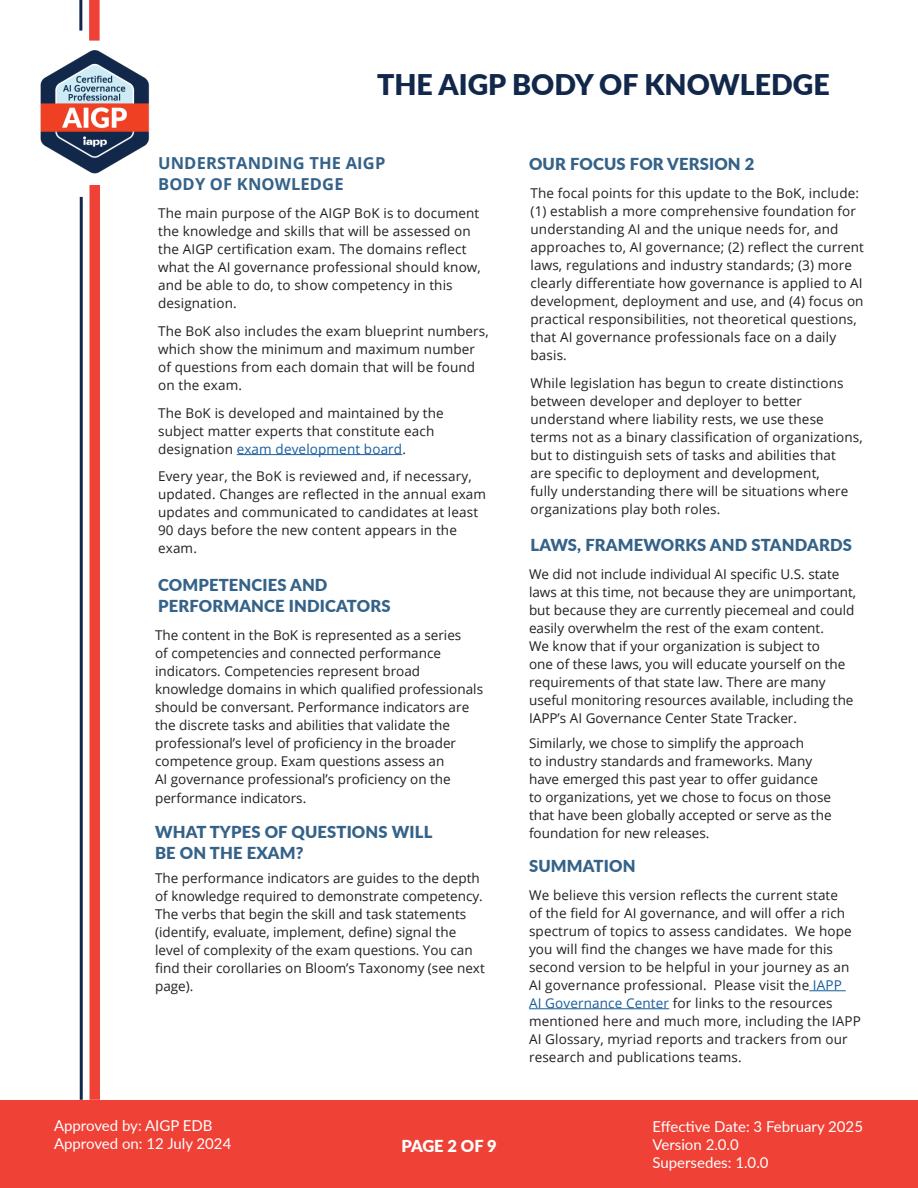
<style>
.page{position:relative;width:918px;height:1188px;background:#fff}
.page>*{position:absolute;margin:0;border:0;box-sizing:border-box;transform-origin:0 0}
.t1{font:900 28.5px "Lato";color:#12284b}
.bulleted_list{font:900 16.5px/21px "Lato";letter-spacing:.01em;color:#356288}
.bulleted_list-2{font:700 16.5px/21px "Open Sans";letter-spacing:.01em;color:#356288}
.t2{font:900 16.5px "Lato";letter-spacing:-.01em;color:#fff}
.t3{font:15px/18px "Lato";color:#fff}
.bulleted_list-3{font:13.5px/18px "Open Sans";letter-spacing:.01em;color:#231f20}
.s1{color:#175d9e}
</style>
<div class="page">
<div style="left:0;top:1100px;width:918px;height:88px;background:#ef4136"></div>
<div style="left:89px;top:0;width:11px;height:41px;background:#ef4136"></div>
<hr style="left:79px;top:0;width:3px;height:31px;background:#12284b">
<div style="left:89px;top:185px;width:11px;height:915px;background:#ef4136"></div>
<hr style="left:80px;top:197px;width:3px;height:903px;background:#12284b">
<img style="left:40px;top:50px;width:110px;height:124px">
<hr style="left:237px;top:454px;width:165px;height:1px;background:#175d9e">
<hr style="left:809px;top:990px;width:37px;height:1px;background:#175d9e">
<hr style="left:529px;top:1008px;width:140px;height:1px;background:#175d9e">
<p class="t1" style="left:377px;top:63px;width:454px">THE AIGP BODY OF KNOWLEDGE</p>
<p class="bulleted_list-2" style="left:158px;top:152px;width:229px">UNDERSTANDING THE AIGP<br>BODY OF KNOWLEDGE</p>
<p class="bulleted_list-3" style="left:158px;top:204px;width:324px">The main purpose of the AIGP BoK is to document the knowledge and skills that will be assessed on the AIGP certification exam. The domains reflect what the AI governance professional should know, and be able to do, to show competency in this designation.</p>
<p class="bulleted_list-3" style="left:158px;top:322px;width:332px">The BoK also includes the exam blueprint numbers, which show the minimum and maximum number of questions from each domain that will be found on the exam.</p>
<p class="bulleted_list-3" style="left:158px;top:403px;width:287px">The BoK is developed and maintained by the subject matter experts that constitute each designation <span class="s1">exam development board</span>.</p>
<p class="bulleted_list-3" style="left:158px;top:467px;width:330px">Every year, the BoK is reviewed and, if necessary, updated. Changes are reflected in the annual exam updates and communicated to candidates at least 90 days before the new content appears in the exam.</p>
<p class="bulleted_list" style="left:158px;top:574px;width:234px">COMPETENCIES AND<br>PERFORMANCE INDICATORS</p>
<p class="bulleted_list-3" style="left:155px;top:625px;width:330px">The content in the BoK is represented as a series<br>of competencies and connected performance indicators. Competencies represent broad knowledge domains in which qualified professionals should be conversant. Performance indicators are the discrete tasks and abilities that validate the professional’s level of proficiency in the broader competence group. Exam questions assess an<br>AI governance professional’s proficiency on the</p>
<p class="bulleted_list-3" style="left:155px;top:789px;width:153px">performance indicators.</p>
<p class="bulleted_list" style="left:155px;top:820px;width:279px">WHAT TYPES OF QUESTIONS WILL<br>BE ON THE EXAM?</p>
<p class="bulleted_list-3" style="left:155px;top:869px;width:331px">The performance indicators are guides to the depth of knowledge required to demonstrate competency.<br>The verbs that begin the skill and task statements (identify, evaluate, implement, define) signal the level of complexity of the exam questions. You can find their corollaries on Bloom’s Taxonomy (see next page).</p>
<p class="bulleted_list" style="left:529px;top:153px;width:227px">OUR FOCUS FOR VERSION 2</p>
<p class="bulleted_list-3" style="left:531px;top:184px;width:335px">The focal points for this update to the BoK, include: (1) establish a more comprehensive foundation for understanding AI and the unique needs for, and approaches to, AI governance; (2) reflect the current laws, regulations and industry standards; (3) more clearly differentiate how governance is applied to AI development, deployment and use, and (4) focus on practical responsibilities, not theoretical questions, that AI governance professionals face on a daily basis.</p>
<p class="bulleted_list-3" style="left:531px;top:373px;width:334px">While legislation has begun to create distinctions between developer and deployer to better understand where liability rests, we use these terms not as a binary classification of organizations, but to distinguish sets of tasks and abilities that<br>are specific to deployment and development,<br>fully understanding there will be situations where organizations play both roles.</p>
<p class="bulleted_list" style="left:531px;top:534px;width:323px">LAWS, FRAMEWORKS AND STANDARDS</p>
<p class="bulleted_list-3" style="left:529px;top:565px;width:329px">We did not include individual AI specific U.S. state laws at this time, not because they are unimportant, but because they are currently piecemeal and could easily overwhelm the rest of the exam content.<br>We know that if your organization is subject to<br>one of these laws, you will educate yourself on the requirements of that state law. There are many useful monitoring resources available, including the IAPP’s AI Governance Center State Tracker.</p>
<p class="bulleted_list-3" style="left:529px;top:733px;width:304px">Similarly, we chose to simplify the approach<br>to industry standards and frameworks. Many have emerged this past year to offer guidance to organizations, yet we chose to focus on those that have been globally accepted or serve as the foundation for new releases.</p>
<p class="bulleted_list" style="left:529px;top:855px;width:108px">SUMMATION</p>
<p class="bulleted_list-3" style="left:529px;top:886px;width:333px">We believe this version reflects the current state<br>of the field for AI governance, and will offer a rich spectrum of topics to assess candidates. We hope you will find the changes we have made for this second version to be helpful in your journey as an AI governance professional. Please visit the <span class="s1">IAPP<br>AI Governance Center</span> for links to the resources mentioned here and much more, including the IAPP AI Glossary, myriad reports and trackers from our research and publications teams.</p>
<p class="t3" style="left:54px;top:1116px;width:179px">Approved by: AIGP EDB<br>Approved on: 12 July 2024</p>
<p class="t3" style="left:652px;top:1117px;width:212px">Effective Date: 3 February 2025<br>Version 2.0.0<br>Supersedes: 1.0.0</p>
<p class="t2" style="left:401px;top:1134px;width:97px">PAGE 2 OF 9</p>
</div>
